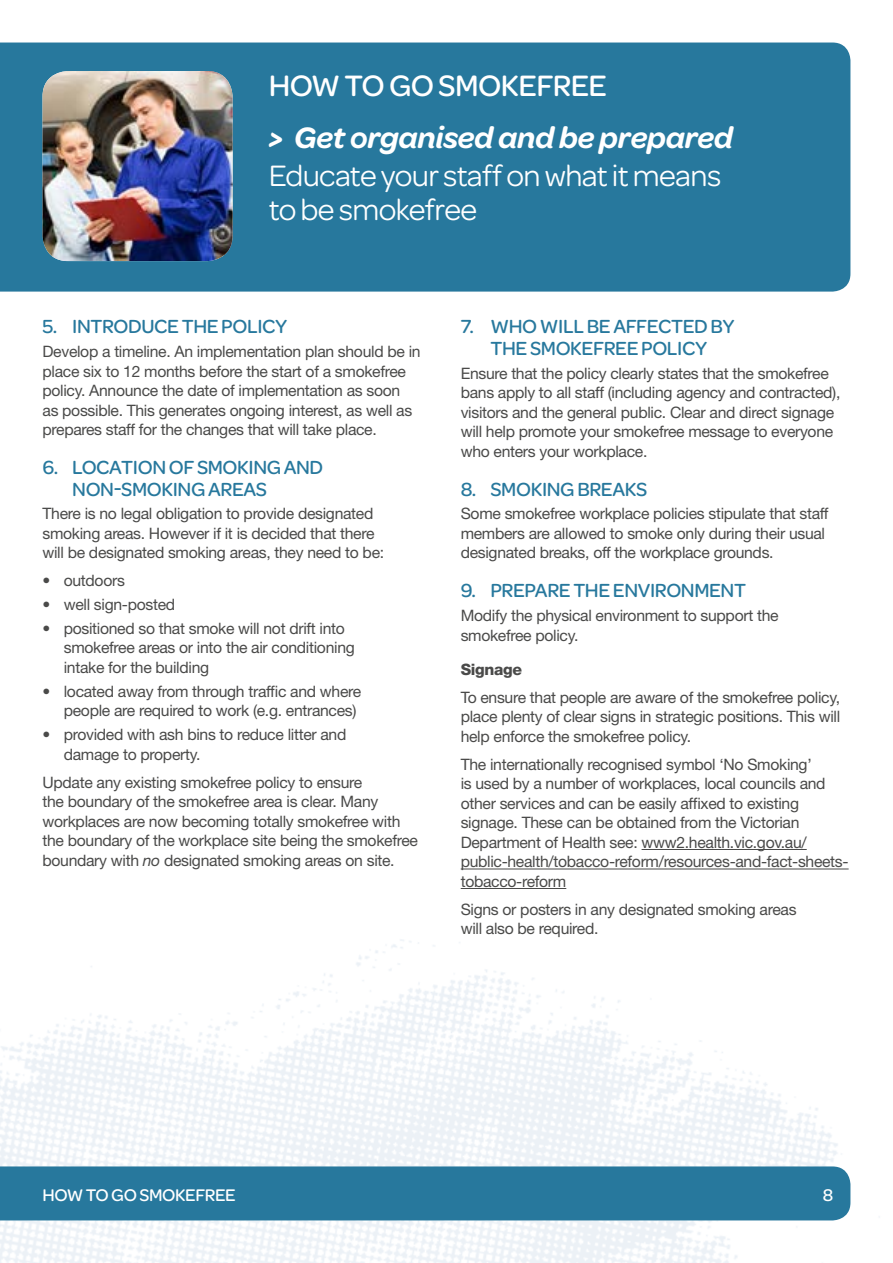
<style>
.page{position:relative;width:893px;height:1263px;background:#fff}
.page>*{position:absolute;margin:0;border:0;box-sizing:border-box;transform-origin:0 0}
.t1{font:31.5px/33.8px "Omnes";letter-spacing:-.02em;color:#fff}
.t2{font:italic 600 31.5px "Omnes";letter-spacing:-.01em;color:#fff}
.t3{font:500 31.5px "Omnes";letter-spacing:-.02em;color:#fff}
.t4{font:500 20.25px/21.8px "Omnes";letter-spacing:-.02em;color:#27789d}
.t5{font:500 18px "Omnes";letter-spacing:-.02em;color:#fff}
.t6{font:15.75px/19.5px "Helvetica Neue LT Std";letter-spacing:-.02em;color:#4a4a49}
.t7{font:800 15.75px "Helvetica Neue LT Std";letter-spacing:-.02em;color:#4a4a49}
.s1{font-style:italic}
</style>
<div class="page">
<div style="left:0;top:1166px;width:850px;height:54px;background:#27789d"></div>
<div style="left:0;top:43px;width:850px;height:249px;background:#27789d"></div>
<img style="left:43px;top:71px;width:190px;height:190px">
<hr style="left:642px;top:849px;width:165px;height:1px;background:#4a4a49">
<hr style="left:461px;top:868px;width:388px;height:1px;background:#4a4a49">
<hr style="left:461px;top:888px;width:105px;height:1px;background:#4a4a49">
<h1 class="t3" style="left:269px;top:64px;width:340px">HOW TO GO SMOKEFREE</h1>
<h1 class="t2" style="left:269px;top:115px;width:466px">&gt; Get organised and be prepared</h1>
<h1 class="t1" style="left:269px;top:157px;width:454px">Educate your staff on what it means to be smokefree</h1>
<p class="t4" style="left:43px;top:315px;width:246px">5. INTRODUCE THE POLICY</p>
<p class="t6" style="left:43px;top:342px;width:380px">Develop a timeline. An implementation plan should be in place six to 12 months before the start of a smokefree policy. Announce the date of implementation as soon<br>as possible. This generates ongoing interest, as well as prepares staff for the changes that will take place.</p>
<p class="t4" style="left:72px;top:455px;width:253px;text-indent:-30px">6. LOCATION OF SMOKING AND<br>NON-SMOKING AREAS</p>
<p class="t6" style="left:43px;top:504px;width:343px">There is no legal obligation to provide designated smoking areas. However if it is decided that there will be designated smoking areas, they need to be:</p>
<p class="t6" style="left:43px;top:571px;width:84px">• outdoors</p>
<p class="t6" style="left:43px;top:595px;width:134px">• well sign-posted</p>
<p class="t6" style="left:64px;top:618px;width:293px;text-indent:-21px">• positioned so that smoke will not drift into smokefree areas or into the air conditioning intake for the building</p>
<p class="t6" style="left:43px;top:681px;width:320px;text-align:right">• located away from through traffic and where people are required to work (e.g. entrances)</p>
<p class="t6" style="left:64px;top:724px;width:284px;text-indent:-21px">• provided with ash bins to reduce litter and damage to property.</p>
<p class="t6" style="left:43px;top:772px;width:377px">Update any existing smokefree policy to ensure<br>the boundary of the smokefree area is clear. Many workplaces are now becoming totally smokefree with the boundary of the workplace site being the smokefree boundary with <span class="s1">no</span> designated smoking areas on site.</p>
<p class="t4" style="left:461px;top:315px;width:275px;text-align:center">7. WHO WILL BE AFFECTED BY<br>THE SMOKEFREE POLICY</p>
<p class="t6" style="left:461px;top:363px;width:381px">Ensure that the policy clearly states that the smokefree bans apply to all staff (including agency and contracted), visitors and the general public. Clear and direct signage will help promote your smokefree message to everyone who enters your workplace.</p>
<p class="t4" style="left:461px;top:477px;width:188px">8. SMOKING BREAKS</p>
<p class="t6" style="left:461px;top:504px;width:369px">Some smokefree workplace policies stipulate that staff members are allowed to smoke only during their usual designated breaks, off the workplace grounds.</p>
<p class="t4" style="left:461px;top:578px;width:287px">9. PREPARE THE ENVIRONMENT</p>
<p class="t6" style="left:461px;top:605px;width:319px">Modify the physical environment to support the smokefree policy.</p>
<p class="t7" style="left:461px;top:660px;width:63px">Signage</p>
<p class="t6" style="left:461px;top:687px;width:381px;text-align:justify">To ensure that people are aware of the smokefree policy, place plenty of clear signs in strategic positions. This will help enforce the smokefree policy.</p>
<p class="t6" style="left:461px;top:754px;width:389px">The internationally recognised symbol ‘No Smoking’<br>is used by a number of workplaces, local councils and other services and can be easily affixed to existing signage. These can be obtained from the Victorian Department of Health see: www2.health.vic.gov.au/ public-health/tobacco-reform/resources-and-fact-sheets&shy;tobacco-reform</p>
<p class="t6" style="left:461px;top:899px;width:337px">Signs or posters in any designated smoking areas will also be required.</p>
<p class="t5" style="left:43px;top:1182px;width:195px">HOW TO GO SMOKEFREE</p>
<p class="t5" style="left:823px;top:1182px;width:12px">8</p>
</div>
